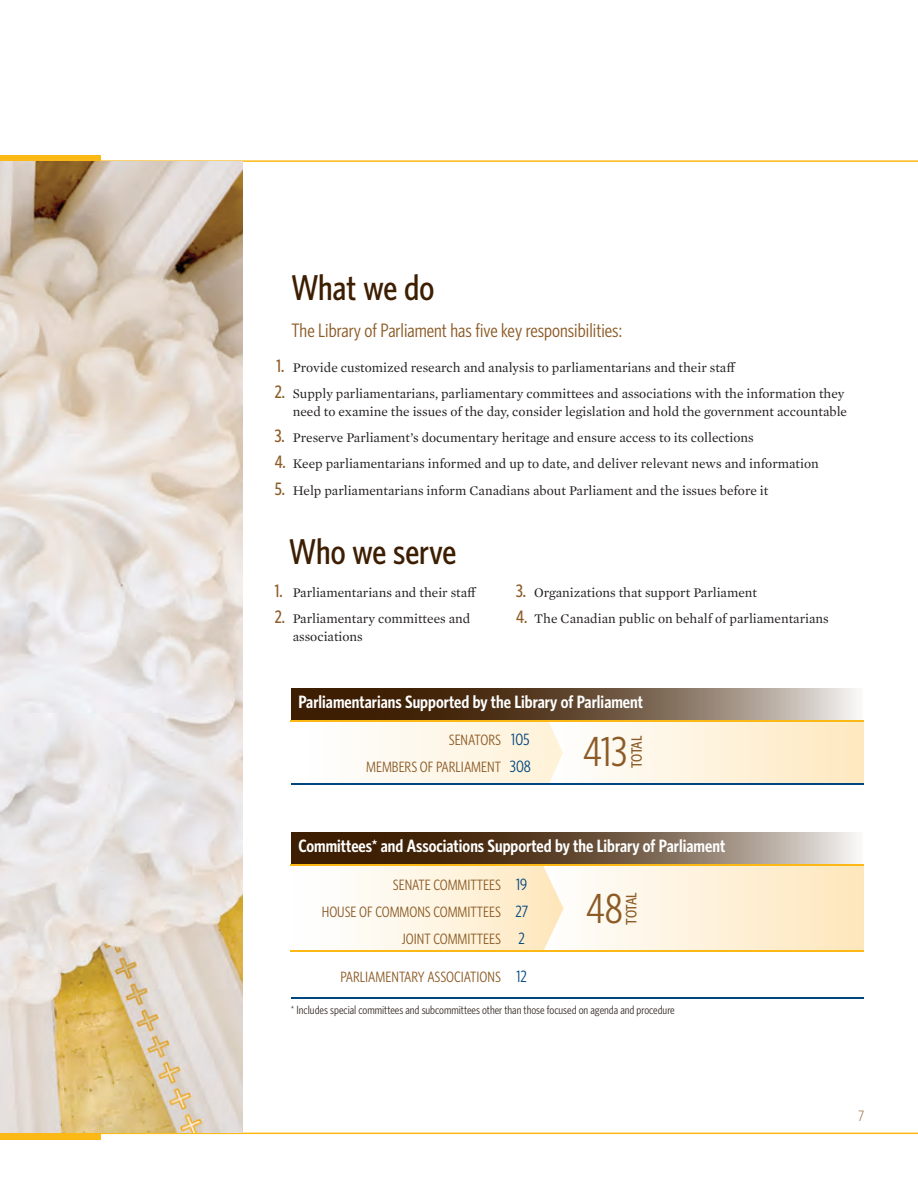
<style>
.page{position:relative;width:918px;height:1188px;background:#fff}
.page>*{position:absolute;margin:0;border:0;box-sizing:border-box;transform-origin:0 0}
.t1{font:42px "Whitney Condensed";color:#8c5b26}
.t2{font:500 36px "Whitney Condensed";color:#3d1e02}
.t3{font:19.5px "Whitney Condensed";color:#8c5b26}
.t4{font:600 17.85px "Whitney Condensed";color:#fff}
.t5{font:15px/26.8px "Whitney Condensed";color:#8c5b26;text-align:right}
.t6{font:500 15px "Whitney Condensed";letter-spacing:-.02em;color:#8c5b26}
.t7{font:300 15px "Whitney Condensed";color:#8c5b26}
.t8{font:13.5px/18px "Mercury Text G1";color:#231f20;text-align:right}
.t9{font:11.85px "Whitney Condensed";color:#3e352f}
.s1{font-family:"Whitney Condensed";font-weight:500;font-size:18px;color:#8c5b26}
.s2{font-size:16.35px;color:#01457f}
</style>
<div class="page">
<div style="left:0;top:155px;width:100px;height:6px;background:#fcb814"></div>
<hr style="left:0;top:160px;width:918px;height:2px;background:#fcb814">
<div style="left:0;top:1133px;width:100px;height:6px;background:#fcb814"></div>
<hr style="left:0;top:1133px;width:918px;height:1px;background:#fcb814">
<svg style="left:291px;top:832px;width:571px;height:33px;background:#786048"></svg>
<svg style="left:292px;top:866px;width:572px;height:85px"></svg>
<img style="left:0;top:162px;width:243px;height:971px">
<hr style="left:291px;top:865px;width:573px;height:1px;background:#fcb814">
<hr style="left:291px;top:951px;width:573px;height:1px;background:#fcb814">
<hr style="left:291px;top:998px;width:573px;height:1px;background:#01457f">
<svg style="left:291px;top:688px;width:571px;height:33px;background:#786048"></svg>
<svg style="left:372px;top:722px;width:492px;height:61px"></svg>
<hr style="left:291px;top:721px;width:573px;height:1px;background:#fcb814">
<hr style="left:291px;top:783px;width:573px;height:2px;background:#01457f">
<h2 class="t2" style="left:292px;top:266px;width:144px">What we do</h2>
<h3 class="t3" style="left:292px;top:318px;width:332px">The Library of Parliament has five key responsibilities:</h3>
<p class="t8" style="left:276px;top:358px;width:461px"><span class="s1">1.</span> Provide customized research and analysis to parliamentarians and their staff</p>
<p class="t8" style="left:275px;top:384px;width:574px"><span class="s1">2.</span> Supply parliamentarians, parliamentary committees and associations with the information they need to examine the issues of the day, consider legislation and hold the government accountable</p>
<p class="t8" style="left:275px;top:428px;width:480px"><span class="s1">3.</span> Preserve Parliament’s documentary heritage and ensure access to its collections</p>
<p class="t8" style="left:275px;top:454px;width:546px"><span class="s1">4.</span> Keep parliamentarians informed and up to date, and deliver relevant news and information</p>
<p class="t8" style="left:275px;top:480px;width:495px"><span class="s1">5.</span> Help parliamentarians inform Canadians about Parliament and the issues before it</p>
<h2 class="t2" style="left:289px;top:529px;width:169px">Who we serve</h2>
<p class="t8" style="left:275px;top:583px;width:203px"><span class="s1">1.</span> Parliamentarians and their staff</p>
<p class="t8" style="left:293px;top:609px;width:179px;text-align:left;text-indent:-18px"><span class="s1">2.</span> Parliamentary committees and associations</p>
<p class="t8" style="left:516px;top:583px;width:242px"><span class="s1">3.</span> Organizations that support Parliament</p>
<p class="t8" style="left:516px;top:609px;width:314px"><span class="s1">4.</span> The Canadian public on behalf of parliamentarians</p>
<h3 class="t4" style="left:298px;top:691px;width:346px">Parliamentarians Supported by the Library of Parliament</h3>
<p class="t5" style="left:366px;top:726px;width:166px">SENATORS <span class="s2">105<br></span>MEMBERS OF PARLIAMENT <span class="s2">308</span></p>
<h1 class="t1" style="left:583px;top:727px;width:46px">413</h1>
<p class="t6" style="left:627px;top:768px;width:34px;rotate:-90deg">TOTAL</p>
<h3 class="t4" style="left:298px;top:835px;width:428px">Committees* and Associations Supported by the Library of Parliament</h3>
<p class="t5" style="left:322px;top:871px;width:208px">SENATE COMMITTEES <span class="s2">19<br></span>HOUSE OF COMMONS COMMITTEES <span class="s2">27<br></span>JOINT COMMITTEES <span class="s2">2</span></p>
<p class="t5" style="left:340px;top:963px;width:188px">PARLIAMENTARY ASSOCIATIONS <span class="s2">12</span></p>
<h1 class="t1" style="left:586px;top:883px;width:38px">48</h1>
<p class="t6" style="left:622px;top:925px;width:34px;rotate:-90deg">TOTAL</p>
<p class="t9" style="left:291px;top:1003px;width:385px">* Includes special committees and subcommittees other than those focused on agenda and procedure</p>
<p class="t7" style="left:858px;top:1107px;width:7px">7</p>
</div>
